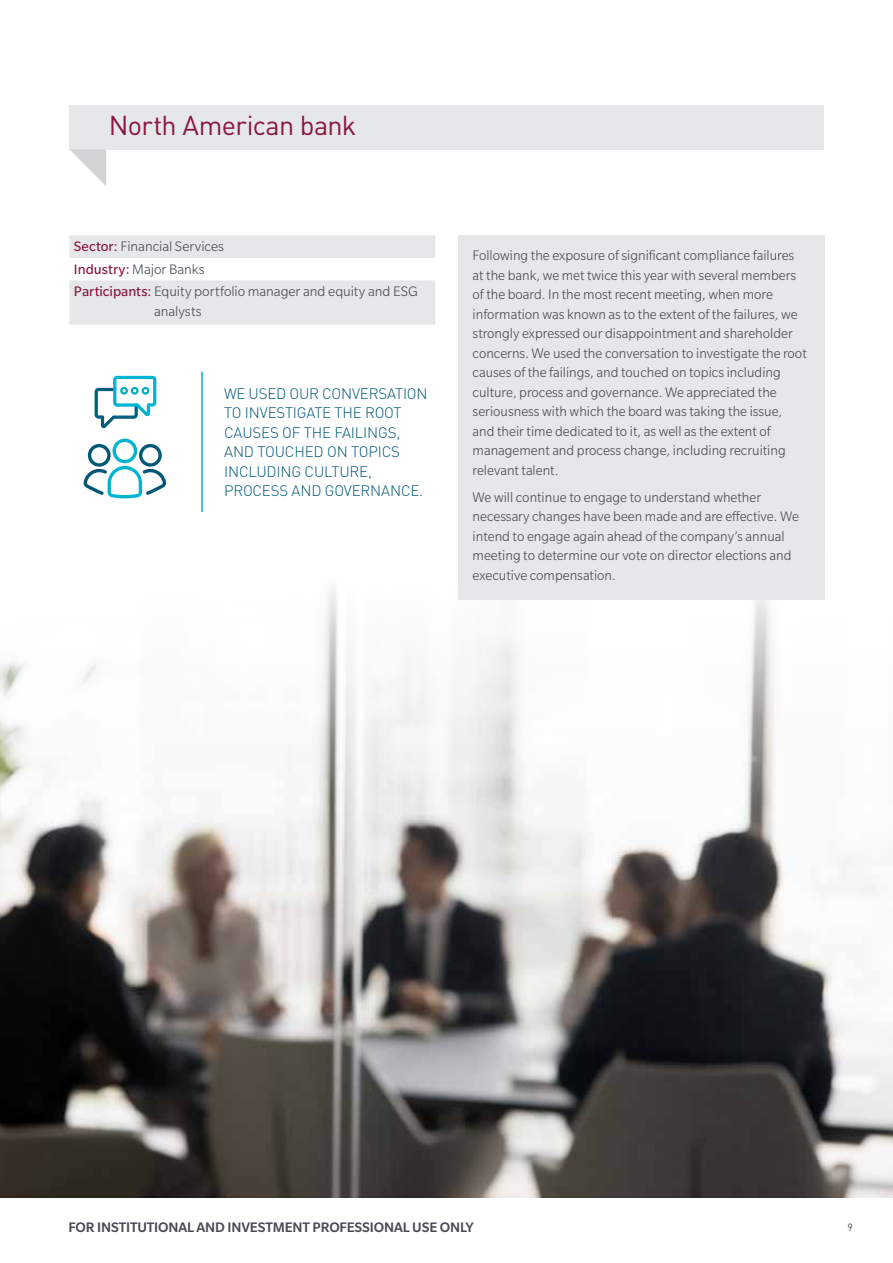
<style>
.page{position:relative;width:893px;height:1263px;background:#fff}
.page>*{position:absolute;margin:0;border:0;box-sizing:border-box;transform-origin:0 0}
.t1{font:27px "DINOT";letter-spacing:-.025em;color:#89163e}
.t2{font:300 15px/19.5px "Slate Std";color:#474c55}
.t3{font:300 15px/19.5px "DINOT";letter-spacing:-.01em;color:#005776}
.t4{font:500 15px "Slate Std";letter-spacing:-.01em;color:#474c55}
.t5{font:10.5px "DINOT";color:#474c55}
.s1{font-weight:400;color:#89163e}
</style>
<div class="page">
<img style="left:0;top:548px;width:893px;height:649px">
<div style="left:69px;top:105px;width:755px;height:45px;background:#e6e7e8"></div>
<svg style="left:70px;top:149px;width:36px;height:37px"></svg>
<div style="left:458px;top:235px;width:366px;height:365px;background:#e6e7e8"></div>
<hr style="left:201px;top:372px;width:2px;height:140px;background:#00b5d1">
<svg style="left:69px;top:235px;width:366px;height:263px"></svg>
<h1 class="t1" style="left:109px;top:109px;width:249px">North American bank</h1>
<p class="t2" style="left:74px;top:235px;width:346px;line-height:22.5px"><span class="s1">Sector:</span> Financial Services<br><span class="s1">Industry:</span> Major Banks<br><span class="s1">Participants:</span> Equity portfolio manager and equity and ESG</p>
<p class="t2" style="left:154px;top:301px;width:49px">analysts</p>
<p class="t3" style="left:224px;top:383px;width:205px">WE USED OUR CONVERSATION<br>TO INVESTIGATE THE ROOT<br>CAUSES OF THE FAILINGS,<br>AND TOUCHED ON TOPICS<br>INCLUDING CULTURE,<br>PROCESS AND GOVERNANCE.</p>
<p class="t2" style="left:473px;top:246px;width:336px">Following the exposure of significant compliance failures at the bank, we met twice this year with several members of the board. In the most recent meeting, when more information was known as to the extent of the failures, we strongly expressed our disappointment and shareholder concerns. We used the conversation to investigate the root causes of the failings, and touched on topics including culture, process and governance. We appreciated the seriousness with which the board was taking the issue, and their time dedicated to it, as well as the extent of management and process change, including recruiting relevant talent.</p>
<p class="t2" style="left:473px;top:487px;width:328px">We will continue to engage to understand whether necessary changes have been made and are effective. We intend to engage again ahead of the company’s annual meeting to determine our vote on director elections and executive compensation.</p>
<p class="t4" style="left:68px;top:1220px;width:407px">FOR INSTITUTIONAL AND INVESTMENT PROFESSIONAL USE ONLY</p>
<p class="t5" style="left:847px;top:1220px;width:7px">9</p>
</div>
